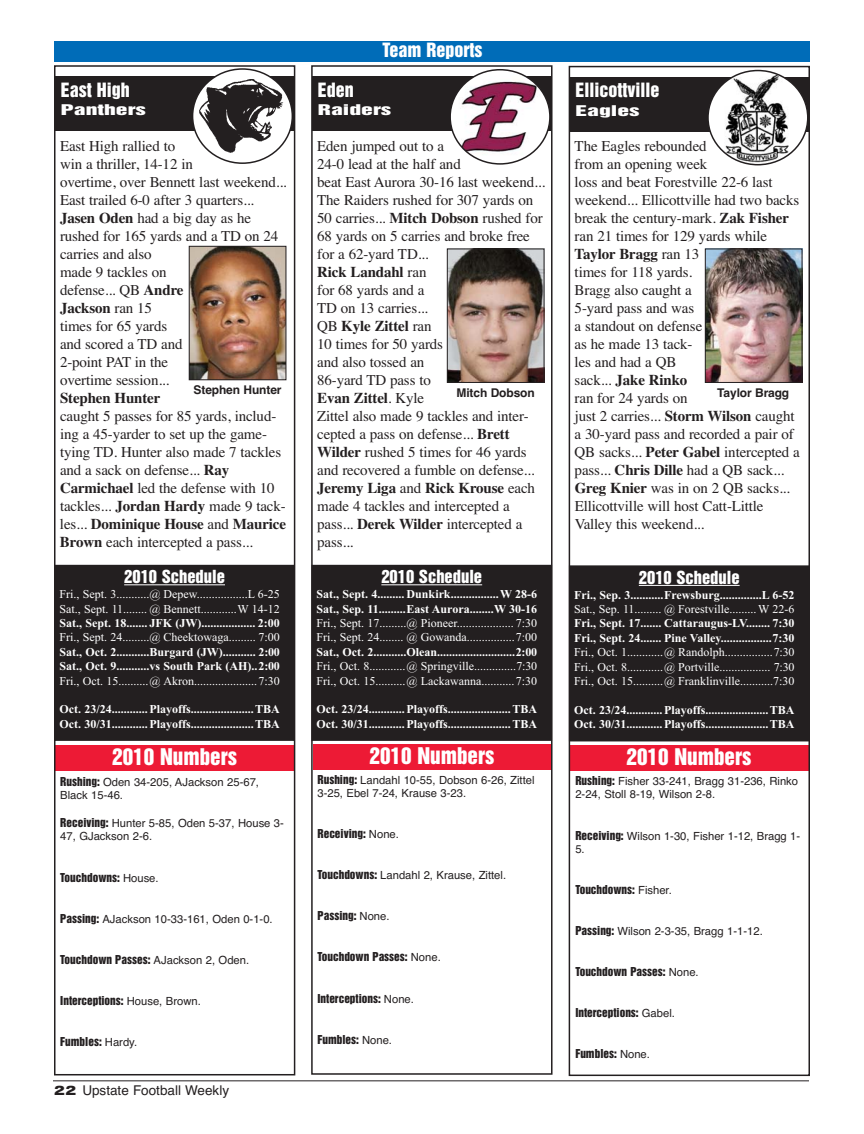
<style>
.page{position:relative;width:864px;height:1134px;background:#fff}
.page>*{position:absolute;margin:0;border:0;box-sizing:border-box;transform-origin:0 0}
.t1{font:21px "Helvetica Inserat";color:#fff}
.t2{font:18px "Helvetica Inserat";color:#fff}
.t3{font:16.5px "Helvetica Inserat";color:#fff}
.t4{font:15px/18px "Times";letter-spacing:-.01em;color:#231f20}
.t5{font:13.5px "Helvetica";color:#231f20}
.t6{font:13.5px "Helvetica Inserat";color:#fff;scale:1.75 1}
.t7{font:12px/14.4px "Times New Roman";color:#fff;text-align:justify}
.t8{font:700 12px/14.4px "Times New Roman";color:#fff}
.t9{font:700 12px "Helvetica";letter-spacing:-.01em;color:#231f20}
.t10{font:11.25px/13.5px "Helvetica";color:#231f20}
.t11{font:11.25px "Helvetica Inserat";color:#231f20}
.s1{font-weight:700}
.s2{font-family:"Helvetica Inserat"}
.s3{font-family:"Helvetica"}
.s4{font-family:"Akzidenz Grotesk BE";font-weight:700;font-stretch:expanded}
</style>
<div class="page">
<div style="left:570px;top:746px;width:238px;height:25px;background:#ed1a35"></div>
<div style="left:313px;top:745px;width:238px;height:25px;background:#ed1a35"></div>
<hr style="left:53px;top:1081px;width:756px;height:1px;background:#231f20">
<div style="left:311px;top:65px;width:242px;height:1010px;border:2px solid #231f20"></div>
<div style="left:312px;top:77px;width:239px;height:54px;background:#231f20"></div>
<div style="left:312px;top:565px;width:239px;height:175px;background:#231f20"></div>
<div style="left:312px;top:565px;width:240px;height:176px;border:1px solid #231f20"></div>
<hr style="left:381px;top:584px;width:101px;height:1px;background:#fff">
<div style="left:569px;top:66px;width:241px;height:1010px;border:2px solid #231f20"></div>
<div style="left:569px;top:77px;width:240px;height:55px;background:#231f20"></div>
<div style="left:570px;top:566px;width:239px;height:175px;background:#231f20"></div>
<div style="left:569px;top:566px;width:240px;height:175px;border:1px solid #231f20"></div>
<hr style="left:639px;top:585px;width:101px;height:1px;background:#fff">
<img style="left:449px;top:251px;width:93px;height:130px">
<div style="left:447px;top:249px;width:97px;height:134px;border:1px solid #231f20"></div>
<img style="left:707px;top:251px;width:93px;height:130px">
<div style="left:705px;top:249px;width:97px;height:134px;border:1px solid #231f20"></div>
<div style="left:55px;top:41px;width:755px;height:21px;background:#006cb8"></div>
<svg style="left:449px;top:69px;width:102px;height:96px"></svg>
<svg style="left:708px;top:70px;width:101px;height:95px"></svg>
<div style="left:55px;top:745px;width:239px;height:26px;background:#ed1a35"></div>
<div style="left:54px;top:65px;width:241px;height:1010px;border:2px solid #231f20"></div>
<div style="left:55px;top:77px;width:239px;height:54px;background:#231f20"></div>
<div style="left:55px;top:565px;width:239px;height:175px;background:#231f20"></div>
<div style="left:55px;top:565px;width:240px;height:176px;border:1px solid #231f20"></div>
<hr style="left:124px;top:584px;width:101px;height:1px;background:#fff">
<img style="left:191px;top:248px;width:93px;height:130px">
<div style="left:189px;top:246px;width:97px;height:134px;border:1px solid #231f20"></div>
<svg style="left:192px;top:68px;width:101px;height:96px"></svg>
<p class="t2" style="left:382px;top:43px;width:101px">Team Reports</p>
<p class="t2" style="left:61px;top:83px;width:70px">East High</p>
<p class="t6" style="left:61px;top:104px;width:50px">Panthers</p>
<p class="t2" style="left:318px;top:83px;width:37px">Eden</p>
<p class="t6" style="left:318px;top:104px;width:43px">Raiders</p>
<p class="t2" style="left:575px;top:83px;width:86px">Ellicottville</p>
<p class="t6" style="left:575px;top:105px;width:38px">Eagles</p>
<p class="t4" style="left:60px;top:138px;width:228px">East High rallied to<br>win a thriller, 14-12 in<br>overtime, over Bennett last weekend...<br>East trailed 6-0 after 3 quarters...<br><span class="s1">Jasen Oden</span> had a big day as he rushed for 165 yards and a TD on 24 carries and also<br>made 9 tackles on<br>defense... QB <span class="s1">Andre<br>Jackson</span> ran 15<br>times for 65 yards<br>and scored a TD and<br>2-point PAT in the<br>overtime session...<br><span class="s1">Stephen Hunter<br></span>caught 5 passes for 85 yards, includ&shy;ing a 45-yarder to set up the game&shy;tying TD. Hunter also made 7 tackles and a sack on defense... <span class="s1">Ray<br>Carmichael</span> led the defense with 10 tackles... <span class="s1">Jordan Hardy</span> made 9 tack&shy;les... <span class="s1">Dominique House</span> and <span class="s1">Maurice<br>Brown</span> each intercepted a pass...</p>
<p class="t9" style="left:194px;top:386px;width:89px">Stephen Hunter</p>
<p class="t4" style="left:317px;top:138px;width:229px">Eden jumped out to a<br>24-0 lead at the half and<br>beat East Aurora 30-16 last weekend...<br>The Raiders rushed for 307 yards on<br>50 carries... <span class="s1">Mitch Dobson</span> rushed for<br>68 yards on 5 carries and broke free for a 62-yard TD...<br><span class="s1">Rick Landahl</span> ran<br>for 68 yards and a<br>TD on 13 carries...<br>QB <span class="s1">Kyle Zittel</span> ran<br>10 times for 50 yards<br>and also tossed an<br>86-yard TD pass to<br><span class="s1">Evan Zittel</span>. Kyle<br>Zittel also made 9 tackles and inter&shy;cepted a pass on defense... <span class="s1">Brett<br>Wilder</span> rushed 5 times for 46 yards and recovered a fumble on defense...<br><span class="s1">Jeremy Liga</span> and <span class="s1">Rick Krouse</span> each made 4 tackles and intercepted a pass... <span class="s1">Derek Wilder</span> intercepted a pass...</p>
<p class="t4" style="left:575px;top:138px;width:227px">The Eagles rebounded<br>from an opening week<br>loss and beat Forestville 22-6 last weekend... Ellicottville had two backs break the century-mark. <span class="s1">Zak Fisher </span>ran 21 times for 129 yards while<br><span class="s1">Taylor Bragg</span> ran 13<br>times for 118 yards.<br>Bragg also caught a<br>5-yard pass and was<br>a standout on defense<br>as he made 13 tack-<br>les and had a QB<br>sack... <span class="s1">Jake Rinko<br></span>ran for 24 yards on<br>just 2 carries... <span class="s1">Storm Wilson</span> caught a 30-yard pass and recorded a pair of<br>QB sacks... <span class="s1">Peter Gabel</span> intercepted a pass... <span class="s1">Chris Dille</span> had a QB sack...<br><span class="s1">Greg Knier</span> was in on 2 QB sacks...<br>Ellicottville will host Catt-Little<br>Valley this weekend...</p>
<p class="t9" style="left:457px;top:388px;width:80px">Mitch Dobson</p>
<p class="t9" style="left:717px;top:388px;width:73px">Taylor Bragg</p>
<p class="t3" style="left:124px;top:570px;width:102px">2010 Schedule</p>
<p class="t7" style="left:59px;top:588px;width:222px">Fri., Sept. 3...........@ Depew.................L 6-25<br>Sat., Sept. 11........ @ Bennett............W 14-12<br><span class="s1">Sat., Sept. 18....... JFK (JW).................. 2:00<br></span>Fri., Sept. 24.........@ Cheektowaga......... 7:00<br><span class="s1">Sat., Oct. 2...........Burgard (JW)........... 2:00<br>Sat., Oct. 9...........vs South Park (AH)..2:00<br></span>Fri., Oct. 15..........@ Akron.....................7:30</p>
<p class="t8" style="left:59px;top:703px;width:222px">Oct. 23/24............ Playoffs..................... TBA<br>Oct. 30/31............ Playoffs..................... TBA</p>
<p class="t3" style="left:381px;top:570px;width:102px">2010 Schedule</p>
<p class="t7" style="left:317px;top:588px;width:222px"><span class="s1">Sat., Sept. 4......... Dunkirk................W 28-6<br>Sat., Sep. 11.........East Aurora........W 30-16<br></span>Fri., Sept. 17.........@ Pioneer................... 7:30<br>Fri., Sept. 24........ @ Gowanda................7:00<br><span class="s1">Sat., Oct. 2...........Olean..........................2:00<br></span>Fri., Oct. 8............@ Springville..............7:30<br>Fri., Oct. 15..........@ Lackawanna...........7:30</p>
<p class="t8" style="left:317px;top:703px;width:222px">Oct. 23/24............ Playoffs..................... TBA<br>Oct. 30/31............ Playoffs..................... TBA</p>
<p class="t3" style="left:639px;top:571px;width:102px">2010 Schedule</p>
<p class="t7" style="left:574px;top:589px;width:222px"><span class="s1">Fri., Sep. 3...........Frewsburg..............L 6-52<br></span>Sat., Sep. 11......... @ Forestville......... W 22-6<br><span class="s1">Fri., Sept. 17....... Cattaraugus-LV........ 7:30<br>Fri., Sept. 24....... Pine Valley.................7:30<br></span>Fri., Oct. 1............@ Randolph................7:30<br>Fri., Oct. 8............@ Portville................. 7:30<br>Fri., Oct. 15..........@ Franklinville...........7:30</p>
<p class="t8" style="left:574px;top:704px;width:222px">Oct. 23/24............ Playoffs..................... TBA<br>Oct. 30/31............ Playoffs..................... TBA</p>
<p class="t1" style="left:112px;top:748px;width:126px">2010 Numbers</p>
<p class="t1" style="left:370px;top:748px;width:126px">2010 Numbers</p>
<p class="t1" style="left:627px;top:749px;width:126px">2010 Numbers</p>
<p class="t10" style="left:60px;top:776px;width:200px"><span class="s2">Rushing:</span> Oden 34-205, AJackson 25-67,<br>Black 15-46.</p>
<p class="t10" style="left:60px;top:817px;width:225px"><span class="s2">Receiving:</span> Hunter 5-85, Oden 5-37, House 3-<br>47, GJackson 2-6.</p>
<p class="t11" style="left:60px;top:873px;width:100px">Touchdowns: <span class="s3">House.</span></p>
<p class="t10" style="left:60px;top:913px;width:214px"><span class="s2">Passing:</span> AJackson 10-33-161, Oden 0-1-0.</p>
<p class="t11" style="left:60px;top:955px;width:190px">Touchdown Passes: <span class="s3">AJackson 2, Oden.</span></p>
<p class="t11" style="left:60px;top:996px;width:142px">Interceptions: <span class="s3">House, Brown.</span></p>
<p class="t11" style="left:60px;top:1037px;width:78px">Fumbles: <span class="s3">Hardy.</span></p>
<p class="t10" style="left:317px;top:774px;width:219px"><span class="s2">Rushing:</span> Landahl 10-55, Dobson 6-26, Zittel<br>3-25, Ebel 7-24, Krause 3-23.</p>
<p class="t11" style="left:317px;top:829px;width:83px">Receiving: <span class="s3">None.</span></p>
<p class="t10" style="left:317px;top:870px;width:190px"><span class="s2">Touchdowns:</span> Landahl 2, Krause, Zittel.</p>
<p class="t11" style="left:317px;top:911px;width:74px">Passing: <span class="s3">None.</span></p>
<p class="t11" style="left:317px;top:952px;width:125px">Touchdown Passes: <span class="s3">None.</span></p>
<p class="t11" style="left:317px;top:994px;width:98px">Interceptions: <span class="s3">None.</span></p>
<p class="t11" style="left:317px;top:1035px;width:76px">Fumbles: <span class="s3">None.</span></p>
<p class="t10" style="left:575px;top:775px;width:224px"><span class="s2">Rushing:</span> Fisher 33-241, Bragg 31-236, Rinko<br>2-24, Stoll 8-19, Wilson 2-8.</p>
<p class="t10" style="left:575px;top:830px;width:226px"><span class="s2">Receiving:</span> Wilson 1-30, Fisher 1-12, Bragg 1-<br>5.</p>
<p class="t11" style="left:575px;top:885px;width:98px">Touchdowns: <span class="s3">Fisher.</span></p>
<p class="t10" style="left:575px;top:926px;width:189px"><span class="s2">Passing:</span> Wilson 2-3-35, Bragg 1-1-12.</p>
<p class="t11" style="left:575px;top:967px;width:125px">Touchdown Passes: <span class="s3">None.</span></p>
<p class="t11" style="left:575px;top:1008px;width:101px">Interceptions: <span class="s3">Gabel.</span></p>
<p class="t11" style="left:575px;top:1049px;width:76px">Fumbles: <span class="s3">None.</span></p>
<p class="t5" style="left:54px;top:1086px;width:177px"><span class="s4">22</span> Upstate Football Weekly</p>
</div>
